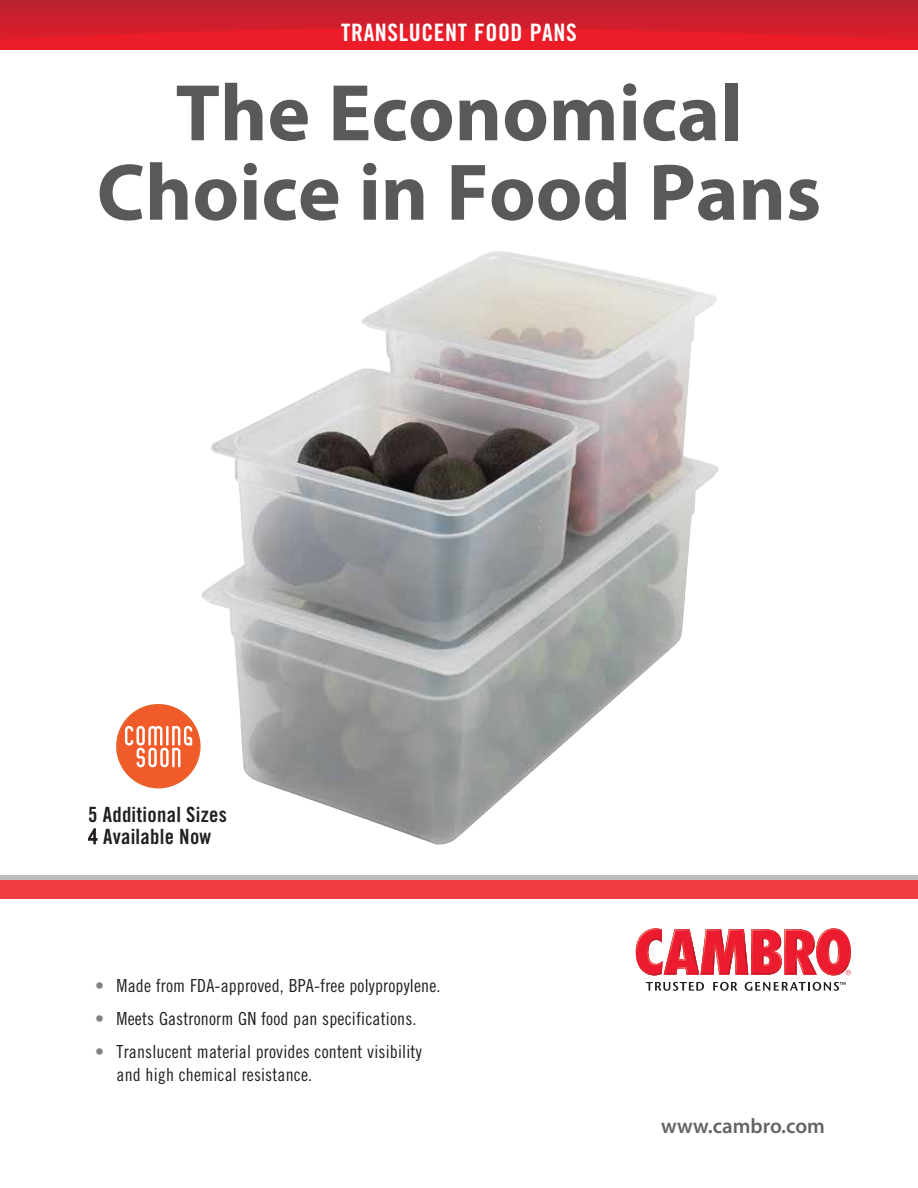
<style>
.page{position:relative;width:918px;height:1188px;background:#fff}
.page>*{position:absolute;margin:0;border:0;box-sizing:border-box;transform-origin:0 0}
.t1{font:700 81px/79.5px "Myriad Pro";color:#58595b;text-align:center}
.t2{font:24px "Trade Gothic LT Std Bd Cn 20";letter-spacing:.025em;color:#fff}
.t3{font:21px/21.6px "Trade Gothic LT Std Bd Cn 20";letter-spacing:.015em;color:#231f20}
.t4{font:600 21px "Myriad Pro";color:#636466}
.t5{font:18px/22.5px "Trade Gothic LT Std Cn 18";letter-spacing:.01em;color:#231f20}
.s1{font-family:"Arial Narrow"}
.s2{color:#808285}
</style>
<div class="page">
<div style="left:0;top:0;width:918px;height:49px;background:#ed1c29"></div>
<svg style="left:0;top:0;width:918px;height:40px"></svg>
<div style="left:0;top:875px;width:918px;height:24px;background:#ef3d42"></div>
<div style="left:0;top:875px;width:918px;height:5px;background:#babcbe"></div>
<svg style="left:646px;top:982px;width:58px;height:9px"></svg>
<svg style="left:713px;top:982px;width:24px;height:9px"></svg>
<svg style="left:745px;top:982px;width:101px;height:9px"></svg>
<svg style="left:636px;top:928px;width:215px;height:47px"></svg>
<img style="left:202px;top:251px;width:517px;height:594px">
<div style="left:113px;top:701px;width:91px;height:91px;background:#fff;border-radius:50%"></div>
<div style="left:116px;top:704px;width:85px;height:84px;background:#f15a29;border-radius:50%"></div>
<svg style="left:125px;top:726px;width:67px;height:41px"></svg>
<h2 class="t2" style="left:341px;top:18px;width:237px">TRANSLUCENT FOOD PANS</h2>
<h1 class="t1" style="left:97px;top:71px;width:726px">The Economical<br>Choice in Food Pans</h1>
<p class="t3" style="left:88px;top:804px;width:140px">5 Additional Sizes<br><span class="s1">4</span> Available Now</p>
<p class="t5" style="left:95px;top:974px;width:347px"><span class="s2">•</span> Made from FDA-approved, BPA-free polypropylene.</p>
<p class="t5" style="left:95px;top:1007px;width:323px"><span class="s2">•</span> Meets Gastronorm GN food pan specifications.</p>
<p class="t5" style="left:117px;top:1040px;width:307px;text-indent:-22px"><span class="s2">•</span> Translucent material provides content visibility and high chemical resistance.</p>
<p class="t4" style="left:661px;top:1112px;width:165px">www.cambro.com</p>
</div>
